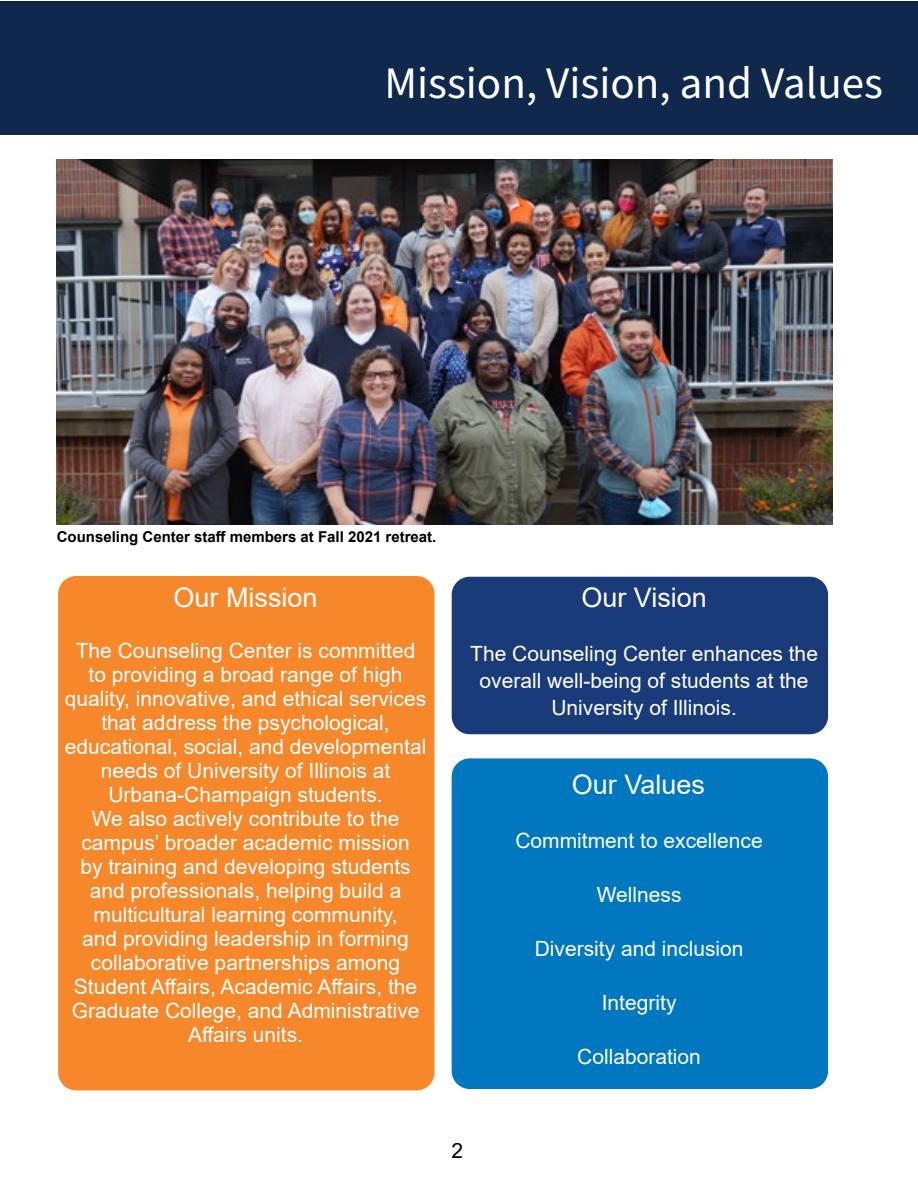
<style>
.page{position:relative;width:918px;height:1188px;background:#fff}
.page>*{position:absolute;margin:0;border:0;box-sizing:border-box;transform-origin:0 0}
.t1{font:45px "Source Sans Pro";color:#fff}
.t2{font:27px "Arial";color:#fff}
.t3{font:21px/24px "Arial";color:#fff;text-align:center}
.t4{font:21px "Arial";color:#000}
.t5{font:700 15px "Arial";color:#000}
</style>
<div class="page">
<div style="left:0;top:1px;width:918px;height:133px;background:#10284c"></div>
<img style="left:57px;top:159px;width:776px;height:366px">
<div style="left:452px;top:758px;width:376px;height:331px;background:#0077be;border-radius:18px"></div>
<div style="left:58px;top:576px;width:377px;height:514px;background:#f6882b;border-radius:18px"></div>
<div style="left:452px;top:577px;width:376px;height:157px;background:#193b7a;border-radius:18px"></div>
<h1 class="t1" style="left:384px;top:53px;width:500px">Mission, Vision, and Values</h1>
<p class="t5" style="left:57px;top:526px;width:381px">Counseling Center staff members at Fall 2021 retreat.</p>
<p class="t2" style="left:174px;top:579px;width:146px">Our Mission</p>
<p class="t3" style="left:65px;top:638px;width:363px">The Counseling Center is committed to providing a broad range of high quality, innovative, and ethical services that address the psychological, educational, social, and developmental needs of University of Illinois at Urbana-Champaign students.<br>We also actively contribute to the campus’ broader academic mission<br>by training and developing students and professionals, helping build a multicultural learning community,<br>and providing leadership in forming collaborative partnerships among Student Affairs, Academic Affairs, the Graduate College, and Administrative Affairs units.</p>
<p class="t2" style="left:581px;top:579px;width:127px">Our Vision</p>
<p class="t3" style="left:470px;top:640px;width:349px;line-height:27px">The Counseling Center enhances the overall well-being of students at the<br>University of Illinois.</p>
<p class="t2" style="left:572px;top:766px;width:135px">Our Values</p>
<p class="t3" style="left:515px;top:829px;width:249px">Commitment to excellence</p>
<p class="t3" style="left:597px;top:883px;width:86px">Wellness</p>
<p class="t3" style="left:535px;top:937px;width:210px">Diversity and inclusion</p>
<p class="t3" style="left:602px;top:991px;width:76px">Integrity</p>
<p class="t3" style="left:577px;top:1045px;width:125px">Collaboration</p>
<p class="t4" style="left:451px;top:1136px;width:13px">2</p>
</div>
